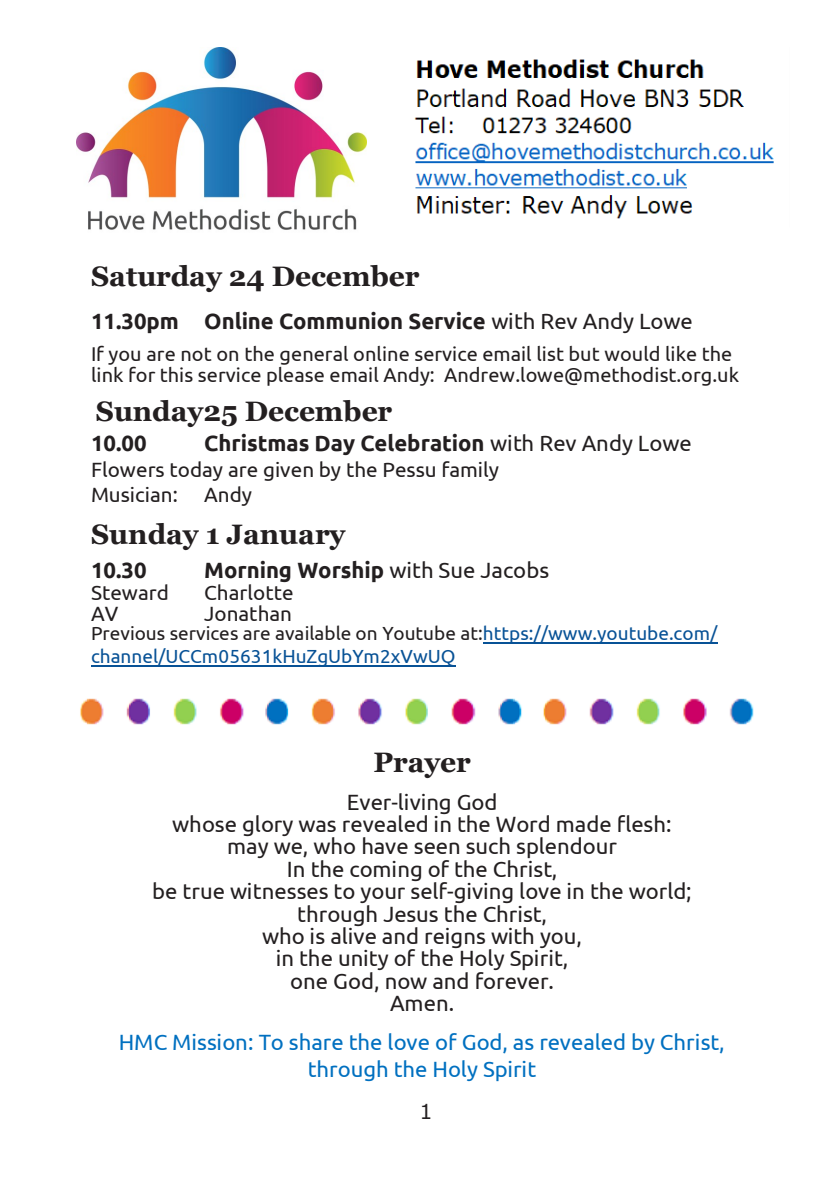
<style>
.page{position:relative;width:840px;height:1191px;background:#fff}
.page>*{position:absolute;margin:0;border:0;box-sizing:border-box;transform-origin:0 0}
.t1{font:700 28.2px "Georgia";color:#231f20}
.t2{font:700 28px "Georgia";color:#231f20}
.t3{font:22px/22.4px "Ubuntu";color:#231f20;text-align:center}
.t4{font:700 22px "Ubuntu";color:#231f20}
.t5{font:22px/26.6px "Ubuntu";color:#0070c0;text-align:center}
.t6{font:20.6px/25px "Ubuntu";color:#231f20}
.t7{font:20.6px "Verdana";color:#231f20}
.t8{font:20px/20.4px "Ubuntu";color:#231f20}
.t9{font:19px/22.8px "Ubuntu";color:#085296}
.s1{font-weight:400}
.s2{color:#231f20}
</style>
<div class="page">
<hr style="left:482px;top:642px;width:235px;height:1px;background:#085296">
<hr style="left:91px;top:665px;width:364px;height:1px;background:#085296">
<img style="left:414px;top:59px;width:360px;height:160px">
<img style="left:80px;top:698px;width:674px;height:27px">
<img style="left:77px;top:48px;width:289px;height:182px">
<p class="t1" style="left:91px;top:258px;width:330px">Saturday 24 December</p>
<p class="t4" style="left:91px;top:307px;width:603px">11.30pm Online Communion Service <span class="s1">with Rev Andy Lowe</span></p>
<p class="t8" style="left:91px;top:343px;width:649px">If you are not on the general online service email list but would like the link for this service please email Andy: Andrew.lowe@methodist.org.uk</p>
<p class="t2" style="left:96px;top:393px;width:298px">Sunday25 December</p>
<p class="t4" style="left:91px;top:430px;width:57px">10.00</p>
<p class="t4" style="left:204px;top:430px;width:489px">Christmas Day Celebration <span class="s1">with Rev Andy Lowe</span></p>
<p class="t6" style="left:91px;top:456px;width:409px">Flowers today are given by the Pessu family<br>Musician:</p>
<p class="t6" style="left:204px;top:481px;width:49px">Andy</p>
<p class="t2" style="left:91px;top:516px;width:256px">Sunday 1 January</p>
<p class="t4" style="left:91px;top:557px;width:57px">10.30</p>
<p class="t4" style="left:204px;top:557px;width:346px">Morning Worship <span class="s1">with Sue Jacobs</span></p>
<p class="t6" style="left:91px;top:579px;width:79px">Steward</p>
<p class="t6" style="left:204px;top:579px;width:91px">Charlotte</p>
<p class="t6" style="left:91px;top:600px;width:29px">AV</p>
<p class="t6" style="left:204px;top:600px;width:89px">Jonathan</p>
<p class="t9" style="left:91px;top:621px;width:627px"><span class="s2">Previous services are available on Youtube at:</span>https://www.youtube.com/ channel/UCCm05631kHuZgUbYm2xVwUQ</p>
<p class="t2" style="left:373px;top:744px;width:99px">Prayer</p>
<p class="t3" style="left:152px;top:790px;width:540px">Ever-living God<br>whose glory was revealed in the Word made flesh: may we, who have seen such splendour<br>In the coming of the Christ,<br>be true witnesses to your self-giving love in the world; through Jesus the Christ,<br>who is alive and reigns with you,<br>in the unity of the Holy Spirit,<br>one God, now and forever.<br>Amen.</p>
<p class="t5" style="left:119px;top:1028px;width:607px">HMC Mission: To share the love of God, as revealed by Christ, through the Holy Spirit</p>
<p class="t7" style="left:419px;top:1096px;width:15px">1</p>
</div>
